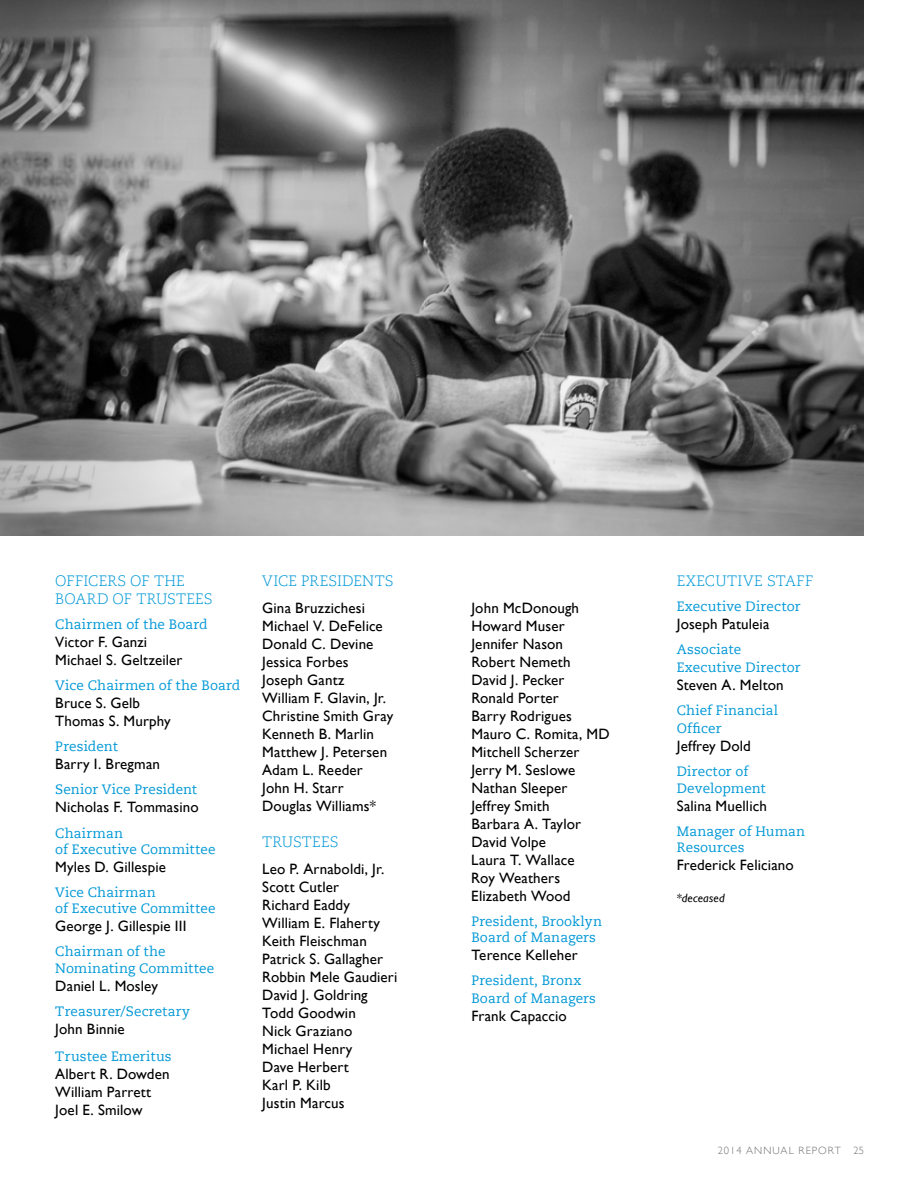
<style>
.page{position:relative;width:918px;height:1188px;background:#fff}
.page>*{position:absolute;margin:0;border:0;box-sizing:border-box;transform-origin:0 0}
.t1{font:15px/18px "Gill Sans";letter-spacing:.01em;color:#000}
.t2{font:300 15px/18px "Caecilia LT Std";letter-spacing:.01em;color:#0098d6}
.t3{font:13.5px/16.2px "Caecilia LT Std";letter-spacing:.01em;color:#0098d6}
.t4{font:italic 12px "Gill Sans";letter-spacing:.015em;color:#000}
.t5{font:300 10.5px "Gill Sans";letter-spacing:.1em;color:#6d6e71}
</style>
<div class="page">
<img style="left:0;top:0;width:864px;height:536px">
<p class="t2" style="left:55px;top:572px;width:157px;text-indent:43px">ERS OF THE<br>BOARD OF TRUSTEES</p>
<p class="t3" style="left:55px;top:616px;width:154px">Chairmen of the Board</p>
<p class="t1" style="left:55px;top:633px;width:129px">Victor F. Ganzi<br>Michael S. Geltzeiler</p>
<p class="t3" style="left:55px;top:677px;width:187px">Vice Chairmen of the Board</p>
<p class="t1" style="left:55px;top:694px;width:117px">Bruce S. Gelb<br>Thomas S. Murphy</p>
<p class="t3" style="left:55px;top:739px;width:64px">President</p>
<p class="t1" style="left:55px;top:755px;width:106px">Barry I . Bregman</p>
<p class="t3" style="left:55px;top:782px;width:143px">Senior Vice President</p>
<p class="t1" style="left:55px;top:798px;width:145px">Nicholas F. Tommasino</p>
<p class="t3" style="left:55px;top:825px;width:162px">Chairman<br>of Executive Committee</p>
<p class="t1" style="left:55px;top:858px;width:112px">Myles D. Gillespie</p>
<p class="t3" style="left:55px;top:884px;width:162px">Vice Chairman<br>of Executive Committee</p>
<p class="t1" style="left:55px;top:917px;width:124px">George J. Gillespie III</p>
<p class="t3" style="left:55px;top:944px;width:161px">Chairman of the<br>Nominating Committee</p>
<p class="t1" style="left:55px;top:976px;width:104px">Daniel L. Mosley</p>
<p class="t3" style="left:55px;top:1003px;width:136px">Treasurer/Secretary</p>
<p class="t1" style="left:55px;top:1020px;width:71px">John Binnie</p>
<p class="t3" style="left:55px;top:1048px;width:118px">Trustee Emeritus</p>
<p class="t1" style="left:55px;top:1065px;width:116px">Albert R. Dowden<br>William Parrett<br>Joel E. Smilow</p>
<p class="t2" style="left:55px;top:572px;width:10px">OFFIC</p>
<p class="t2" style="left:262px;top:572px;width:131px">VICE PRESIDENTS</p>
<p class="t1" style="left:262px;top:598px;width:133px">Gina Bruzzichesi<br>Michael V. DeFelice<br>Donald C. Devine<br>Jessica Forbes<br>Joseph Gantz<br>William F. Glavin, Jr.<br>Christine Smith Gray<br>Kenneth B. Marlin<br>Matthew J. Petersen<br>Adam L. Reeder<br>John H . Starr<br>Douglas Williams*</p>
<p class="t2" style="left:262px;top:833px;width:76px">TRUSTEES</p>
<p class="t1" style="left:262px;top:859px;width:137px">Leo P. Arnaboldi, Jr.<br>Scott Cutler<br>Richard Eaddy<br>William E. Flaherty<br>Keith Fleischman<br>Patrick S. Gallagher<br>Robbin Mele Gaudieri<br>David J. Goldring<br>Todd Goodwin<br>Nick Graziano<br>Michael Henry<br>Dave Herbert<br>Karl P. Kilb<br>Justin Marcus</p>
<p class="t1" style="left:471px;top:598px;width:128px">John McDonough<br>Howard Muser<br>Jennifer Nason<br>Robert Nemeth<br>David J. Pecker<br>Ronald Porter<br>Barry Rodrigues<br>M auro C. Romita, MD<br>Mitchell Scherzer<br>Jerry M . Seslowe<br>Nathan Sleeper<br>Jeffrey Smith<br>Barbara A. Taylor<br>David Volpe<br>Laura T. Wallace<br>Roy Weathers<br>Elizabeth Wood</p>
<p class="t3" style="left:471px;top:913px;width:132px">President, Brooklyn<br>Board of Managers</p>
<p class="t1" style="left:471px;top:946px;width:108px">Terence Kelleher</p>
<p class="t3" style="left:471px;top:972px;width:126px;line-height:18px">President, Bronx<br>Board of Managers</p>
<p class="t1" style="left:471px;top:1007px;width:97px">Frank Capaccio</p>
<p class="t2" style="left:677px;top:572px;width:119px">EXECUTIVE STAFF</p>
<p class="t3" style="left:677px;top:598px;width:125px">Executive Director</p>
<p class="t1" style="left:677px;top:615px;width:94px">Joseph Patuleia</p>
<p class="t3" style="left:677px;top:641px;width:125px;line-height:18px">Associate<br>Executive Director</p>
<p class="t1" style="left:677px;top:676px;width:108px">Steven A. Melton</p>
<p class="t3" style="left:677px;top:702px;width:103px;line-height:18px">Chief Financial<br>Officer</p>
<p class="t1" style="left:677px;top:737px;width:75px">Jeffrey Dold</p>
<p class="t3" style="left:677px;top:764px;width:91px">Director of<br>Development</p>
<p class="t1" style="left:677px;top:796px;width:92px">Salina Muellich</p>
<p class="t3" style="left:677px;top:823px;width:130px">Manager of Human<br>Resources</p>
<p class="t1" style="left:677px;top:856px;width:118px">Frederick Feliciano</p>
<p class="t4" style="left:676px;top:891px;width:50px">*deceased</p>
<p class="t5" style="left:718px;top:1144px;width:148px">2014 ANNUAL REPORT 25</p>
</div>
